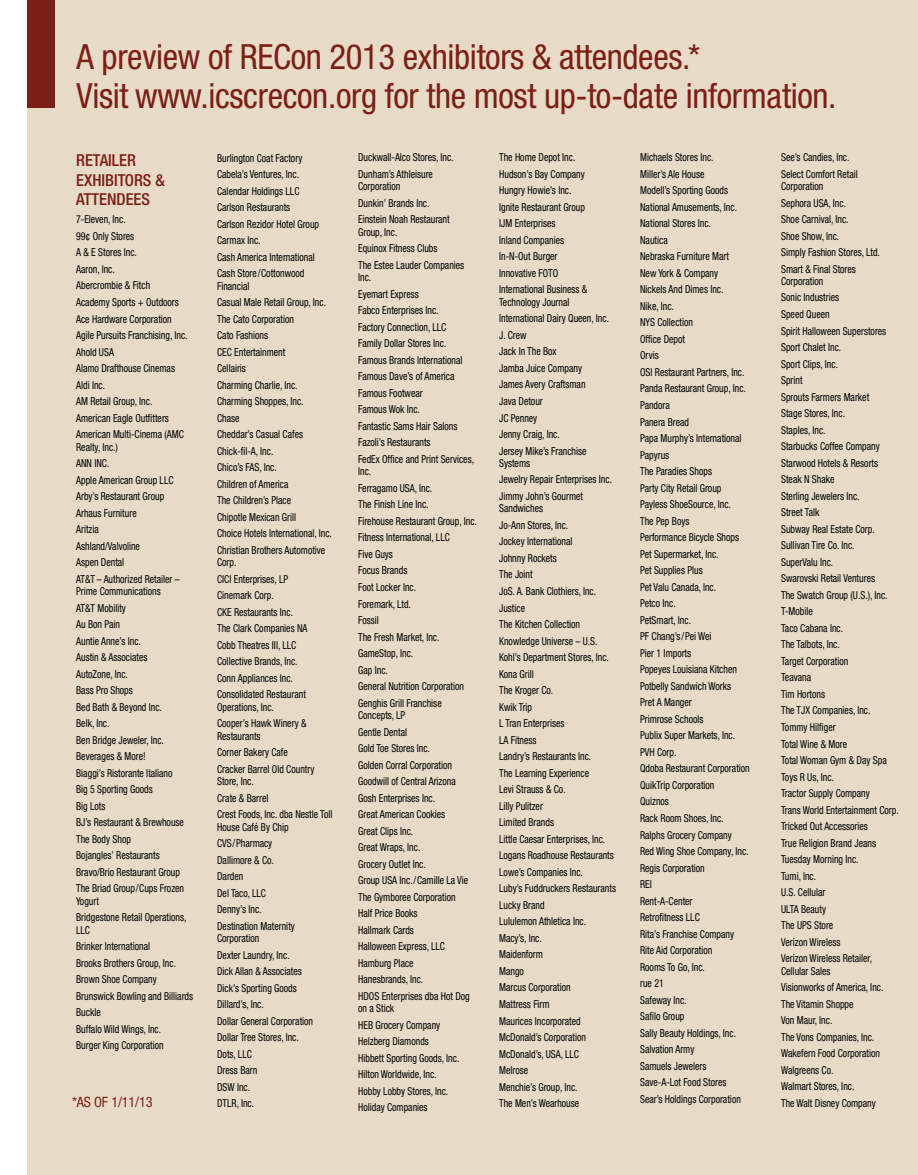
<style>
.page{position:relative;width:918px;height:1175px;background:#fff}
.page>*{position:absolute;margin:0;border:0;box-sizing:border-box;transform-origin:0 0}
.t1{font:condensed 34.65px/39.2px "Helvetica Neue";letter-spacing:-.01em;color:#7c1f16}
.t2{font:500 condensed 16.5px/19.5px "Helvetica Neue";color:#7c1f16}
.t3{font:condensed 14.25px "Helvetica Neue";color:#7c1f16}
.t4{font:condensed 10.95px/16.5px "Helvetica Neue";color:#000;scale:.9 1}
</style>
<div class="page">
<div style="left:27px;top:0;width:891px;height:1174px;background:#e7dbc8"></div>
<div style="left:27px;top:0;width:27px;height:108px;background:#7c1f16"></div>
<h1 class="t1" style="left:77px;top:37px;width:761px">A preview of RECon 2013 exhibitors &amp; attendees.*<br>Visit www.icscrecon.org for the most up-to-date information.</h1>
<h2 class="t2" style="left:76px;top:150px;width:90px">RETAILER<br>EXHIBITORS &amp;<br>ATTENDEES</h2>
<p class="t4" style="left:76px;top:211px;width:125px">7-Eleven, Inc.<br>99¢ Only Stores<br>A &amp; E Stores Inc.<br>Aaron, Inc.<br>Abercrombie &amp; Fitch<br>Academy Sports + Outdoors<br>Ace Hardware Corporation<br>Agile Pursuits Franchising, Inc.<br>Ahold USA<br>Alamo Drafthouse Cinemas<br>Aldi Inc.<br>AM Retail Group, Inc.<br>American Eagle Outfitters<br>American Multi-Cinema (AMC</p>
<p class="t4" style="left:76px;top:438px;width:117px">Realty, Inc.)<br>ANN INC.<br>Apple American Group LLC<br>Arby’s Restaurant Group<br>Arhaus Furniture<br>Aritzia<br>Ashland/Valvoline<br>Aspen Dental<br>AT&amp;T – Authorized Retailer –</p>
<p class="t4" style="left:76px;top:583px;width:121px">Prime Communications<br>AT&amp;T Mobility<br>Au Bon Pain<br>Auntie Anne’s Inc.<br>Austin &amp; Associates<br>AutoZone, Inc.<br>Bass Pro Shops<br>Bed Bath &amp; Beyond Inc.<br>Belk, Inc.<br>Ben Bridge Jeweler, Inc.<br>Beverages &amp; More!<br>Biaggi’s Ristorante Italiano<br>Big 5 Sporting Goods<br>Big Lots<br>BJ’s Restaurant &amp; Brewhouse<br>The Body Shop<br>Bojangles’ Restaurants<br>Bravo/Brio Restaurant Group<br>The Briad Group/Cups Frozen</p>
<p class="t4" style="left:76px;top:892px;width:124px">Yogurt<br>Bridgestone Retail Operations,</p>
<p class="t4" style="left:76px;top:921px;width:131px">LLC<br>Brinker International<br>Brooks Brothers Group, Inc.<br>Brown Shoe Company<br>Brunswick Bowling and Billiards<br>Buckle<br>Buffalo Wild Wings, Inc.<br>Burger King Corporation</p>
<h3 class="t3" style="left:72px;top:1094px;width:82px">*as of 1/11/13</h3>
<p class="t4" style="left:217px;top:149px;width:115px">Burlington Coat Factory<br>Cabela’s Ventures, Inc.<br>Calendar Holdings LLC<br>Carlson Restaurants<br>Carlson Rezidor Hotel Group<br>Carmax Inc.<br>Cash America International<br>Cash Store/Cottonwood</p>
<p class="t4" style="left:217px;top:277px;width:129px">Financial<br>Casual Male Retail Group, Inc.<br>The Cato Corporation<br>Cato Fashions<br>CEC Entertainment<br>Cellairis<br>Charming Charlie, Inc.<br>Charming Shoppes, Inc.<br>Chase<br>Cheddar’s Casual Cafes<br>Chick-fil-A, Inc.<br>Chico’s FAS, Inc.<br>Children of America<br>The Children’s Place<br>Chipotle Mexican Grill<br>Choice Hotels International, Inc.<br>Christian Brothers Automotive</p>
<p class="t4" style="left:217px;top:554px;width:102px">Corp.<br>CICI Enterprises, LP<br>Cinemark Corp.<br>CKE Restaurants Inc.<br>The Clark Companies NA<br>Cobb Theatres III, LLC<br>Collective Brands, Inc.<br>Conn Appliances Inc.<br>Consolidated Restaurant</p>
<p class="t4" style="left:217px;top:698px;width:101px">Operations, Inc.<br>Cooper’s Hawk Winery &amp;</p>
<p class="t4" style="left:217px;top:727px;width:110px">Restaurants<br>Corner Bakery Cafe<br>Cracker Barrel Old Country</p>
<p class="t4" style="left:217px;top:773px;width:130px">Store, Inc.<br>Crate &amp; Barrel<br>Crest Foods, Inc. dba Nestle Toll</p>
<p class="t4" style="left:217px;top:818px;width:88px">House Café By Chip<br>CVS/Pharmacy<br>Dallimore &amp; Co.<br>Darden<br>Del Taco, LLC<br>Denny’s Inc.<br>Destination Maternity</p>
<p class="t4" style="left:217px;top:930px;width:108px">Corporation<br>Dexter Laundry, Inc.<br>Dick Allan &amp; Associates<br>Dick’s Sporting Goods<br>Dillard’s, Inc.<br>Dollar General Corporation<br>Dollar Tree Stores, Inc.<br>Dots, LLC<br>Dress Barn<br>DSW Inc.<br>DTLR, Inc.</p>
<p class="t4" style="left:358px;top:149px;width:108px">Duckwall-Alco Stores, Inc.<br>Dunham’s Athleisure</p>
<p class="t4" style="left:358px;top:178px;width:103px">Corporation<br>Dunkin’ Brands Inc.<br>Einstein Noah Restaurant</p>
<p class="t4" style="left:358px;top:224px;width:119px">Group, Inc.<br>Equinox Fitness Clubs<br>The Estee Lauder Companies</p>
<p class="t4" style="left:358px;top:269px;width:130px">Inc.<br>Eyemart Express<br>Fabco Enterprises Inc.<br>Factory Connection, LLC<br>Family Dollar Stores Inc.<br>Famous Brands International<br>Famous Dave’s of America<br>Famous Footwear<br>Famous Wok Inc.<br>Fantastic Sams Hair Salons<br>Fazoli’s Restaurants<br>FedEx Office and Print Services,</p>
<p class="t4" style="left:358px;top:463px;width:133px">Inc.<br>Ferragamo USA, Inc.<br>The Finish Line Inc.<br>Firehouse Restaurant Group, Inc.<br>Fitness International, LLC<br>Five Guys<br>Focus Brands<br>Foot Locker Inc.<br>Foremark, Ltd.<br>Fossil<br>The Fresh Market, Inc.<br>GameStop, Inc.<br>Gap Inc.<br>General Nutrition Corporation<br>Genghis Grill Franchise</p>
<p class="t4" style="left:358px;top:707px;width:126px">Concepts, LP<br>Gentle Dental<br>Gold Toe Stores Inc.<br>Golden Corral Corporation<br>Goodwill of Central Arizona<br>Gosh Enterprises Inc.<br>Great American Cookies<br>Great Clips Inc.<br>Great Wraps, Inc.<br>Grocery Outlet Inc.<br>Group USA Inc./Camille La Vie<br>The Gymboree Corporation<br>Half Price Books<br>Hallmark Cards<br>Halloween Express, LLC<br>Hamburg Place<br>Hanesbrands, Inc.<br>HDOS Enterprises dba Hot Dog</p>
<p class="t4" style="left:358px;top:1000px;width:114px">on a Stick<br>HEB Grocery Company<br>Helzberg Diamonds<br>Hibbett Sporting Goods, Inc.<br>Hilton Worldwide, Inc.<br>Hobby Lobby Stores, Inc.<br>Holiday Companies</p>
<p class="t4" style="left:499px;top:149px;width:100px">The Home Depot Inc.<br>Hudson’s Bay Company<br>Hungry Howie’s Inc.<br>Ignite Restaurant Group<br>IJM Enterprises<br>Inland Companies<br>In-N-Out Burger<br>Innovative FOTO<br>International Business &amp;</p>
<p class="t4" style="left:499px;top:294px;width:124px">Technology Journal<br>International Dairy Queen, Inc.<br>J. Crew<br>Jack In The Box<br>Jamba Juice Company<br>James Avery Craftsman<br>Java Detour<br>JC Penney<br>Jenny Craig, Inc.<br>Jersey Mike’s Franchise</p>
<p class="t4" style="left:499px;top:455px;width:127px">Systems<br>Jewelry Repair Enterprises Inc.<br>Jimmy John’s Gourmet</p>
<p class="t4" style="left:499px;top:500px;width:131px">Sandwiches<br>Jo-Ann Stores, Inc.<br>Jockey International<br>Johnny Rockets<br>The Joint<br>JoS. A. Bank Clothiers, Inc.<br>Justice<br>The Kitchen Collection<br>Knowledge Universe – U.S.<br>Kohl’s Department Stores, Inc.<br>Kona Grill<br>The Kroger Co.<br>Kwik Trip<br>L Tran Enterprises<br>LA Fitness<br>Landry’s Restaurants Inc.<br>The Learning Experience<br>Levi Strauss &amp; Co.<br>Lilly Pulitzer<br>Limited Brands<br>Little Caesar Enterprises, Inc.<br>Logans Roadhouse Restaurants<br>Lowe’s Companies Inc.<br>Luby’s Fuddruckers Restaurants<br>Lucky Brand<br>Lululemon Athletica Inc.<br>Macy’s, Inc.<br>Maidenform<br>Mango<br>Marcus Corporation<br>Mattress Firm<br>Maurices Incorporated<br>McDonald’s Corporation<br>McDonald’s, USA, LLC<br>Melrose<br>Menchie’s Group, Inc.<br>The Men’s Wearhouse</p>
<p class="t4" style="left:640px;top:149px;width:123px">Michaels Stores Inc.<br>Miller’s Ale House<br>Modell’s Sporting Goods<br>National Amusements, Inc.<br>National Stores Inc.<br>Nautica<br>Nebraska Furniture Mart<br>New York &amp; Company<br>Nickels And Dimes Inc.<br>Nike, Inc.<br>NYS Collection<br>Office Depot<br>Orvis<br>OSI Restaurant Partners, Inc.<br>Panda Restaurant Group, Inc.<br>Pandora<br>Panera Bread<br>Papa Murphy’s International<br>Papyrus<br>The Paradies Shops<br>Party City Retail Group<br>Payless ShoeSource, Inc.<br>The Pep Boys<br>Performance Bicycle Shops<br>Pet Supermarket, Inc.<br>Pet Supplies Plus<br>Pet Valu Canada, Inc.<br>Petco Inc.<br>PetSmart, Inc.<br>PF Chang’s/Pei Wei<br>Pier 1 Imports<br>Popeyes Louisiana Kitchen<br>Potbelly Sandwich Works<br>Pret A Manger<br>Primrose Schools<br>Publix Super Markets, Inc.<br>PVH Corp.<br>Qdoba Restaurant Corporation<br>QuikTrip Corporation<br>Quiznos<br>Rack Room Shoes, Inc.<br>Ralphs Grocery Company<br>Red Wing Shoe Company, Inc.<br>Regis Corporation<br>REI<br>Rent-A-Center<br>Retrofitness LLC<br>Rita’s Franchise Company<br>Rite Aid Corporation<br>Rooms To Go, Inc.<br>rue 21<br>Safeway Inc.<br>Safilo Group<br>Sally Beauty Holdings, Inc.<br>Salvation Army<br>Samuels Jewelers<br>Save-A-Lot Food Stores<br>Sear’s Holdings Corporation</p>
<p class="t4" style="left:781px;top:149px;width:87px">See’s Candies, Inc.<br>Select Comfort Retail</p>
<p class="t4" style="left:781px;top:178px;width:111px">Corporation<br>Sephora USA, Inc.<br>Shoe Carnival, Inc.<br>Shoe Show, Inc.<br>Simply Fashion Stores, Ltd.<br>Smart &amp; Final Stores</p>
<p class="t4" style="left:781px;top:273px;width:132px">Corporation<br>Sonic Industries<br>Speed Queen<br>Spirit Halloween Superstores<br>Sport Chalet Inc.<br>Sport Clips, Inc.<br>Sprint<br>Sprouts Farmers Market<br>Stage Stores, Inc.<br>Staples, Inc.<br>Starbucks Coffee Company<br>Starwood Hotels &amp; Resorts<br>Steak N Shake<br>Sterling Jewelers Inc.<br>Street Talk<br>Subway Real Estate Corp.<br>Sullivan Tire Co. Inc.<br>SuperValu Inc.<br>Swarovski Retail Ventures<br>The Swatch Group (U.S.), Inc.<br>T-Mobile<br>Taco Cabana Inc.<br>The Talbots, Inc.<br>Target Corporation<br>Teavana<br>Tim Hortons<br>The TJX Companies, Inc.<br>Tommy Hilfiger<br>Total Wine &amp; More<br>Total Woman Gym &amp; Day Spa<br>Toys R Us, Inc.<br>Tractor Supply Company<br>Trans World Entertainment Corp.<br>Tricked Out Accessories<br>True Religion Brand Jeans<br>Tuesday Morning Inc.<br>Tumi, Inc.<br>U.S. Cellular<br>ULTA Beauty<br>The UPS Store<br>Verizon Wireless<br>Verizon Wireless Retailer,</p>
<p class="t4" style="left:781px;top:962px;width:115px">Cellular Sales<br>Visionworks of America, Inc.<br>The Vitamin Shoppe<br>Von Maur, Inc.<br>The Vons Companies, Inc.<br>Wakefern Food Corporation<br>Walgreens Co.<br>Walmart Stores, Inc.<br>The Walt Disney Company</p>
</div>
